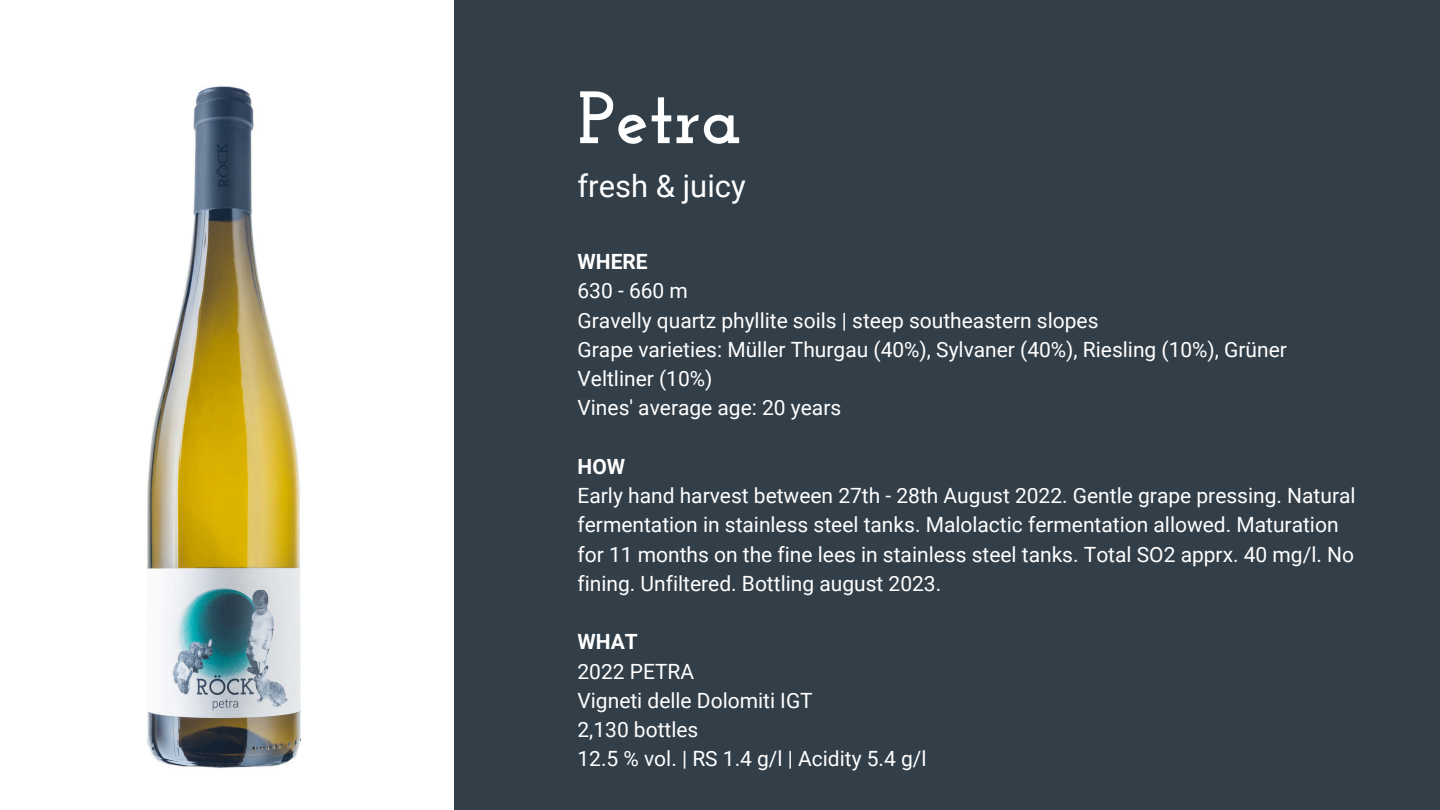
<style>
.page{position:relative;width:1440px;height:810px;background:#fff}
.page>*{position:absolute;margin:0;border:0;box-sizing:border-box;transform-origin:0 0}
.t1{font:700 74px "Josefin Slab";color:#fff}
.t2{font:31px "Roboto";color:#fff}
.t3{font:21px/29.2px "Roboto";color:#fff}
.t4{font:700 21px "Roboto";color:#fff}
</style>
<div class="page">
<div style="left:454px;top:0;width:986px;height:810px;background:#323e48"></div>
<img style="left:147px;top:86px;width:155px;height:682px">
<p class="t1" style="left:578px;top:88px;width:166px">Petra</p>
<p class="t2" style="left:578px;top:169px;width:170px">fresh &amp; juicy</p>
<p class="t4" style="left:578px;top:250px;width:72px">WHERE</p>
<p class="t3" style="left:578px;top:277px;width:112px">630 - 660 m</p>
<h1 class="t3" style="left:578px;top:306px;width:522px">Gravelly quartz phyllite soils | steep southeastern slopes</h1>
<h2 class="t3" style="left:578px;top:335px;width:711px">Grape varieties: Müller Thurgau (40%), Sylvaner (40%), Riesling (10%), Grüner<br>Veltliner (10%)</h2>
<p class="t3" style="left:578px;top:394px;width:265px">Vines' average age: 20 years</p>
<p class="t4" style="left:578px;top:454px;width:49px">HOW</p>
<p class="t3" style="left:578px;top:481px;width:780px">Early hand harvest between 27th - 28th August 2022. Gentle grape pressing. Natural fermentation in stainless steel tanks. Malolactic fermentation allowed. Maturation for 11 months on the fine lees in stainless steel tanks. Total SO2 apprx. 40 mg/l. No fining. Unfiltered. Bottling august 2023.</p>
<p class="t4" style="left:578px;top:630px;width:62px">WHAT</p>
<p class="t3" style="left:578px;top:657px;width:118px">2022 PETRA</p>
<p class="t3" style="left:578px;top:686px;width:237px">Vigneti delle Dolomiti IGT</p>
<p class="t3" style="left:578px;top:715px;width:122px">2,130 bottles</p>
<p class="t3" style="left:578px;top:745px;width:351px">12.5 % vol. | RS 1.4 g/l | Acidity 5.4 g/l</p>
</div>
